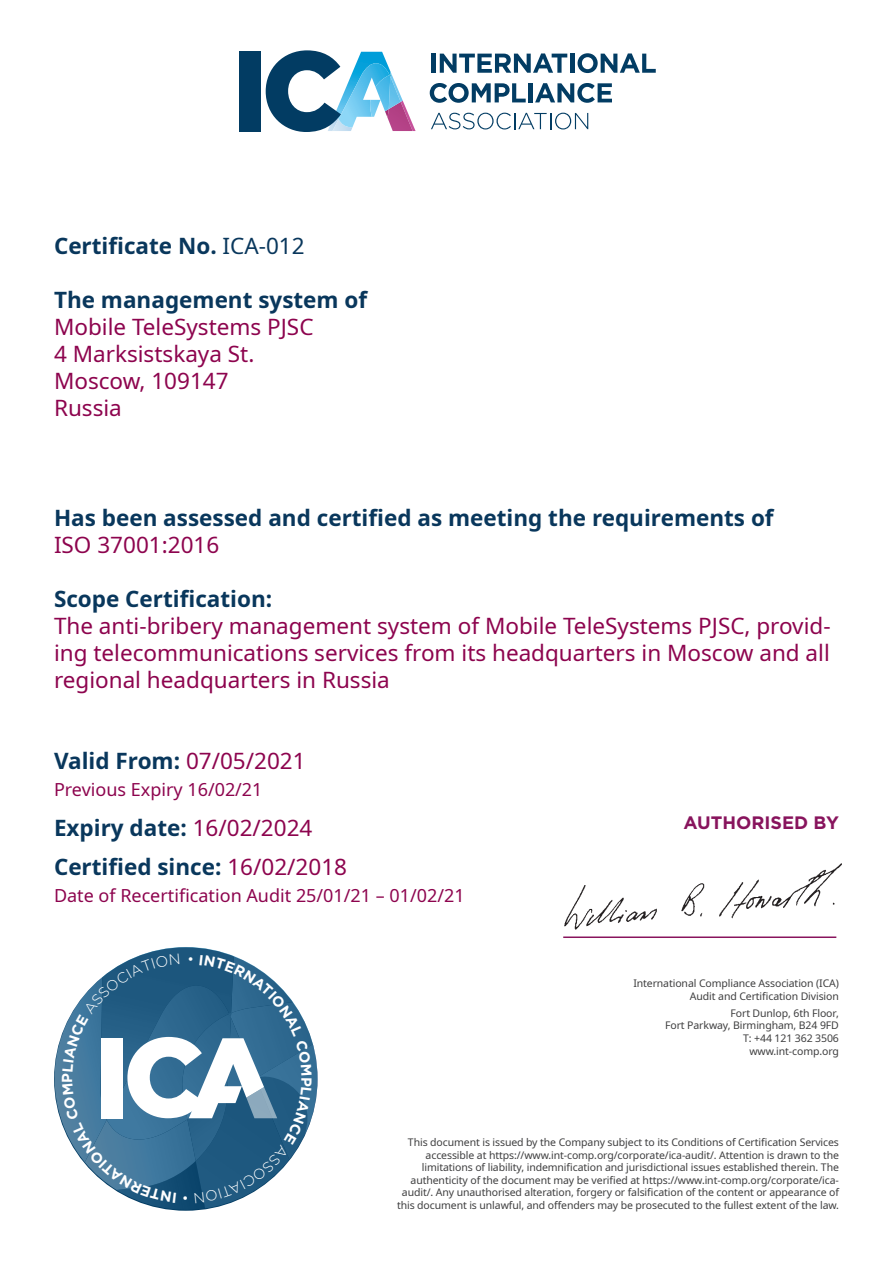
<style>
.page{position:relative;width:893px;height:1263px;background:#fff}
.page>*{position:absolute;margin:0;border:0;box-sizing:border-box;transform-origin:0 0}
.t1{font:22.5px/27px "Noto Sans";color:#8d044e;text-align:justify}
.t2{font:700 22.5px "Noto Sans";color:#09375c}
.t3{font:18px "Noto Sans";color:#8d044e}
.t4{font:700 18px "Gotham";color:#88145d}
.t5{font:10.5px/12.6px "Noto Sans";letter-spacing:-.01em;color:#3e3e3f;text-align:right}
.s1{font-weight:400}
.s2{font-weight:400;color:#8d044e}
</style>
<div class="page">
<svg style="left:266px;top:50px;width:150px;height:81px"></svg>
<div style="left:239px;top:52px;width:22px;height:79px;background:#023c63"></div>
<div style="left:431px;top:54px;width:5px;height:19px;background:#023c63"></div>
<svg style="left:440px;top:53px;width:127px;height:20px"></svg>
<hr style="left:570px;top:54px;width:4px;height:19px;background:#023c63">
<svg style="left:578px;top:53px;width:78px;height:20px"></svg>
<svg style="left:430px;top:83px;width:96px;height:20px"></svg>
<div style="left:528px;top:83px;width:5px;height:19px;background:#023c63"></div>
<svg style="left:535px;top:83px;width:77px;height:20px"></svg>
<svg style="left:431px;top:113px;width:157px;height:16px"></svg>
<img style="left:563px;top:863px;width:279px;height:75px">
<svg style="left:54px;top:947px;width:264px;height:264px"></svg>
<p class="t2" style="left:54px;top:230px;width:252px">Certificate No. <span class="s1">ICA-012</span></p>
<p class="t2" style="left:54px;top:284px;width:315px">The management system of</p>
<p class="t1" style="left:54px;top:314px;width:261px">Mobile TeleSystems PJSC</p>
<p class="t1" style="left:54px;top:341px;width:202px">4 Marksistskaya St.</p>
<p class="t1" style="left:54px;top:368px;width:176px">Moscow, 109147</p>
<p class="t1" style="left:54px;top:395px;width:69px">Russia</p>
<p class="t2" style="left:54px;top:502px;width:721px">Has been assessed and certified as meeting the requirements of</p>
<p class="t1" style="left:54px;top:532px;width:167px">ISO 37001:2016</p>
<p class="t2" style="left:54px;top:583px;width:220px">Scope Certification:</p>
<p class="t1" style="left:54px;top:613px;width:778px">The anti-bribery management system of Mobile TeleSystems PJSC, provid&shy;ing telecommunications services from its headquarters in Moscow and all regional headquarters in Russia</p>
<p class="t2" style="left:54px;top:745px;width:253px">Valid From: <span class="s2">07/05/2021</span></p>
<p class="t3" style="left:54px;top:777px;width:210px">Previous Expiry 16/02/21</p>
<p class="t2" style="left:54px;top:811px;width:260px">Expiry date: <span class="s2">16/02/2024</span></p>
<p class="t2" style="left:54px;top:851px;width:295px">Certified since: <span class="s2">16/02/2018</span></p>
<p class="t3" style="left:54px;top:883px;width:412px">Date of Recertification Audit 25/01/21 – 01/02/21</p>
<p class="t4" style="left:683px;top:811px;width:157px">AUTHORISED BY</p>
<p class="t5" style="left:633px;top:977px;width:207px">International Compliance Association (ICA)</p>
<p class="t5" style="left:690px;top:990px;width:151px">Audit and Certification Division</p>
<p class="t5" style="left:730px;top:1007px;width:110px">Fort Dunlop, 6th Floor,</p>
<p class="t5" style="left:665px;top:1019px;width:175px">Fort Parkway, Birmingham, B24 9FD</p>
<p class="t5" style="left:743px;top:1032px;width:97px">T: +44 121 362 3506</p>
<p class="t5" style="left:749px;top:1045px;width:91px">www.int-comp.org</p>
<p class="t5" style="left:397px;top:1136px;width:443px">This document is issued by the Company subject to its Conditions of Certification Services accessible at https://www.int-comp.org/corporate/ica-audit/. Attention is drawn to the limitations of liability, indemnification and jurisdictional issues established therein. The authenticity of the document may be verified at https://www.int-comp.org/corporate/ica&shy;audit/. Any unauthorised alteration, forgery or falsification of the content or appearance of this document is unlawful, and offenders may be prosecuted to the fullest extent of the law.</p>
</div>
